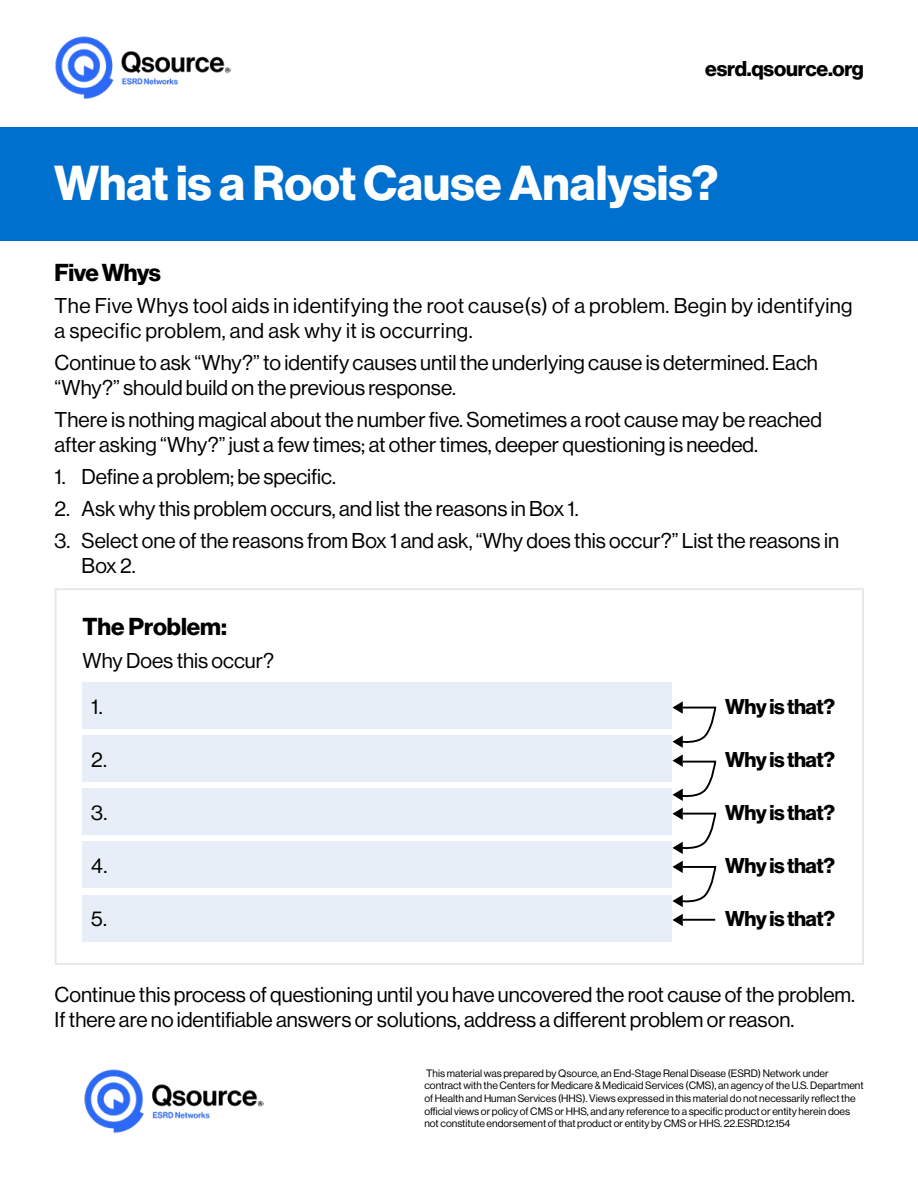
<style>
.page{position:relative;width:918px;height:1188px;background:#fff}
.page>*{position:absolute;margin:0;border:0;box-sizing:border-box;transform-origin:0 0}
.t1{font:48px "N Haas Grotesk DS Pro 75 Bd";color:#fff}
.t2{font:24px "N Haas Grotesk DS Pro 75 Bd";letter-spacing:-.005em;color:#000}
.t3{font:21px/25.2px "N Haas Grotesk DS Pro 55 Rg";color:#000}
.t4{font:21px/25.2px "N Haas Grotesk DS Pro 55 Rg";letter-spacing:.02em;color:#000}
.t5{font:21px "N Haas Grotesk DS Pro 75 Bd";letter-spacing:-.02em;color:#000}
.t6{font:10.5px/12.6px "N Haas Grotesk DS Pro 55 Rg";color:#000}
</style>
<div class="page">
<img style="left:55px;top:36px;width:175px;height:63px">
<div style="left:55px;top:588px;width:809px;height:377px;border:2px solid #e6e7e8"></div>
<div style="left:83px;top:682px;width:589px;height:47px;background:#e8eef8"></div>
<div style="left:83px;top:735px;width:589px;height:47px;background:#e8eef8"></div>
<div style="left:83px;top:789px;width:589px;height:46px;background:#e8eef8"></div>
<div style="left:83px;top:842px;width:589px;height:46px;background:#e8eef8"></div>
<div style="left:83px;top:895px;width:589px;height:46px;background:#e8eef8"></div>
<svg style="left:672px;top:914px;width:11px;height:12px"></svg>
<svg style="left:672px;top:701px;width:45px;height:47px"></svg>
<svg style="left:672px;top:754px;width:45px;height:47px"></svg>
<svg style="left:672px;top:808px;width:45px;height:46px"></svg>
<svg style="left:672px;top:861px;width:45px;height:46px"></svg>
<hr style="left:683px;top:919px;width:32px;height:2px;background:#000">
<div style="left:0;top:127px;width:918px;height:114px;background:#0070ce"></div>
<img style="left:84px;top:1069px;width:180px;height:64px">
<p class="t5" style="left:705px;top:56px;width:160px">esrd.qsource.org</p>
<h1 class="t1" style="left:54px;top:155px;width:666px">What is a Root Cause Analysis?</h1>
<p class="t2" style="left:55px;top:259px;width:108px">Five Whys</p>
<p class="t4" style="left:55px;top:293px;width:800px">The Five Whys tool aids in identifying the root cause(s) of a problem. Begin by identifying a specific problem, and ask why it is occurring.</p>
<p class="t3" style="left:55px;top:350px;width:765px">Continue to ask “Why?” to identify causes until the underlying cause is determined. Each “Why?” should build on the previous response.</p>
<p class="t3" style="left:55px;top:407px;width:769px">There is nothing magical about the number five. Sometimes a root cause may be reached after asking “Why?” just a few times; at other times, deeper questioning is needed.</p>
<p class="t3" style="left:55px;top:465px;width:283px">1. Define a problem; be specific.</p>
<p class="t3" style="left:55px;top:496px;width:526px">2. Ask why this problem occurs, and list the reasons in Box 1.</p>
<p class="t3" style="left:82px;top:528px;width:759px;text-indent:-27px">3. Select one of the reasons from Box 1 and ask, “Why does this occur?” List the reasons in<br>Box 2.</p>
<p class="t2" style="left:83px;top:612px;width:146px">The Problem:</p>
<p class="t3" style="left:91px;top:639px;width:184px;line-height:45.3px;text-indent:-9px">Why Does this occur?<br>1.</p>
<p class="t5" style="left:725px;top:694px;width:111px">Why is that?</p>
<p class="t3" style="left:91px;top:747px;width:17px">2.</p>
<p class="t5" style="left:725px;top:747px;width:111px">Why is that?</p>
<p class="t3" style="left:91px;top:800px;width:18px">3.</p>
<p class="t5" style="left:725px;top:800px;width:111px">Why is that?</p>
<p class="t3" style="left:91px;top:853px;width:18px">4.</p>
<p class="t5" style="left:725px;top:853px;width:111px">Why is that?</p>
<p class="t3" style="left:91px;top:906px;width:17px">5.</p>
<p class="t5" style="left:725px;top:906px;width:111px">Why is that?</p>
<p class="t3" style="left:55px;top:982px;width:802px">Continue this process of questioning until you have uncovered the root cause of the problem.<br>If there are no identifiable answers or solutions, address a different problem or reason.</p>
<p class="t6" style="left:424px;top:1067px;width:441px">This material was prepared by Qsource, an End-Stage Renal Disease (ESRD) Network under contract with the Centers for Medicare &amp; Medicaid Services (CMS), an agency of the U.S. Department of Health and Human Services (HHS). Views expressed in this material do not necessarily reflect the official views or policy of CMS or HHS, and any reference to a specific product or entity herein does not constitute endorsement of that product or entity by CMS or HHS. 22.ESRD.12.154</p>
</div>
